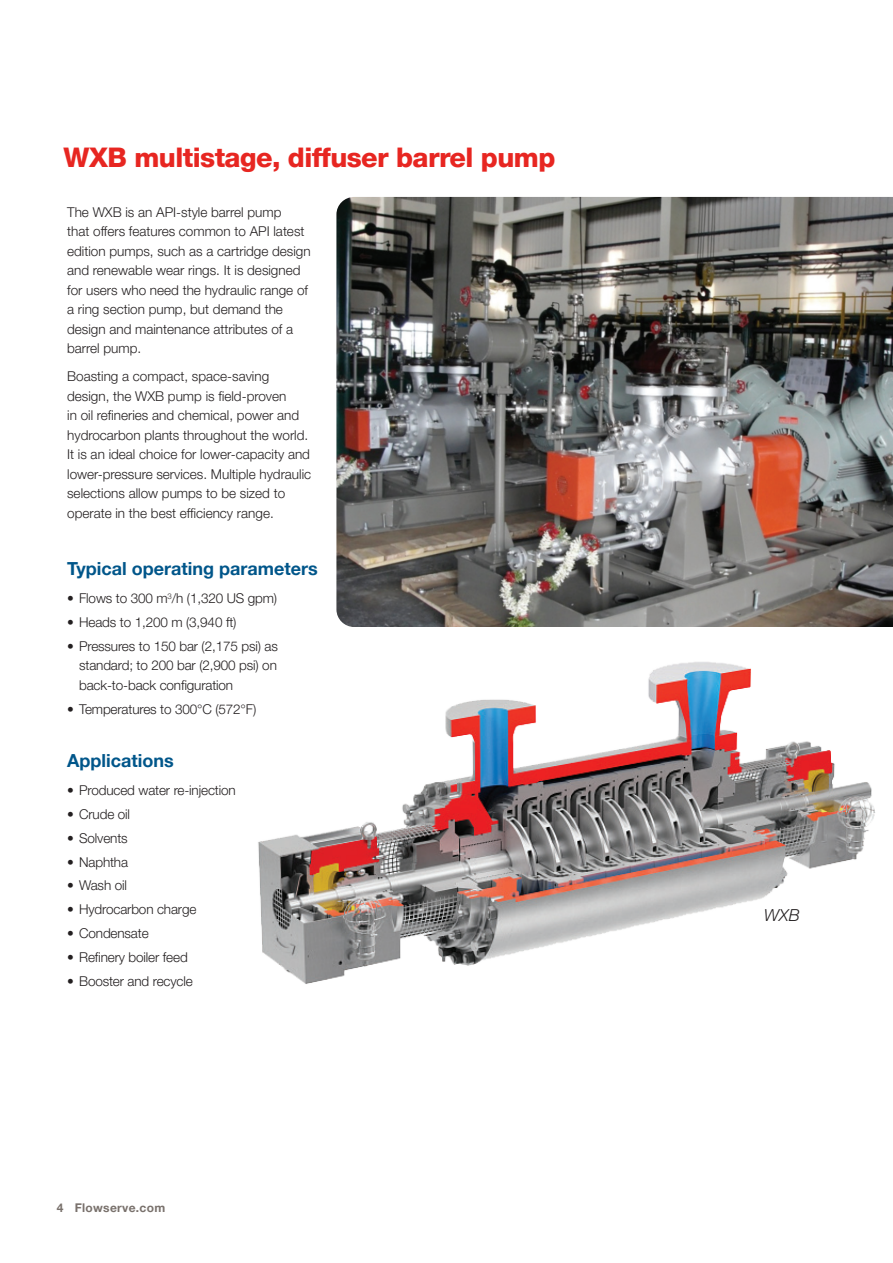
<style>
.page{position:relative;width:893px;height:1263px;background:#fff}
.page>*{position:absolute;margin:0;border:0;box-sizing:border-box;transform-origin:0 0}
.Headline_Level_1__re{font:800 27px "Helvetica Neue LT Pro";letter-spacing:-.02em;color:#e72621}
.Subhead_Level_2__blu{font:700 18px "Helvetica Neue LT Pro";color:#00568a}
.t1{font:italic 300 16.5px "Helvetica Neue LT Pro";color:#231f20}
.Body_copy{font:300 13.5px/19.5px "Helvetica Neue LT Pro";color:#231f20}
.t2{font:700 12px "Helvetica Neue LT Pro";letter-spacing:.025em;color:#79716c}
</style>
<div class="page">
<img style="left:336px;top:197px;width:557px;height:430px">
<img style="left:258px;top:662px;width:617px;height:322px">
<p class="Headline_Level_1__re" style="left:64px;top:141px;width:493px">WXB multistage, diffuser barrel pump</p>
<p class="Body_copy" style="left:67px;top:202px;width:245px">The WXB is an API-style barrel pump<br>that offers features common to API latest edition pumps, such as a cartridge design and renewable wear rings. It is designed for users who need the hydraulic range of a ring section pump, but demand the design and maintenance attributes of a barrel pump.</p>
<p class="Body_copy" style="left:67px;top:366px;width:246px">Boasting a compact, space-saving design, the WXB pump is field-proven<br>in oil refineries and chemical, power and hydrocarbon plants throughout the world.<br>It is an ideal choice for lower-capacity and lower-pressure services. Multiple hydraulic selections allow pumps to be sized to operate in the best efficiency range.</p>
<p class="Subhead_Level_2__blu" style="left:67px;top:558px;width:252px">Typical operating parameters</p>
<p class="Body_copy" style="left:67px;top:588px;width:212px">• Flows to 300 m<sup>3</sup>/h (1,320 US gpm)</p>
<p class="Body_copy" style="left:67px;top:612px;width:171px">• Heads to 1,200 m (3,940 ft)</p>
<p class="Body_copy" style="left:79px;top:636px;width:200px;text-align:justify;text-indent:-12px">• Pressures to 150 bar (2,175 psi) as standard; to 200 bar (2,900 psi) on back-to-back configuration</p>
<p class="Body_copy" style="left:67px;top:699px;width:191px">• Temperatures to 300°C (572°F)</p>
<p class="Subhead_Level_2__blu" style="left:67px;top:750px;width:108px">Applications</p>
<p class="Body_copy" style="left:67px;top:781px;width:170px">• Produced water re-injection</p>
<p class="Body_copy" style="left:67px;top:804px;width:64px">• Crude oil</p>
<p class="Body_copy" style="left:67px;top:828px;width:62px">• Solvents</p>
<p class="Body_copy" style="left:67px;top:852px;width:62px">• Naphtha</p>
<p class="Body_copy" style="left:67px;top:876px;width:61px">• Wash oil</p>
<p class="Body_copy" style="left:67px;top:899px;width:131px">• Hydrocarbon charge</p>
<p class="Body_copy" style="left:67px;top:923px;width:83px">• Condensate</p>
<p class="Body_copy" style="left:67px;top:947px;width:122px">• Refinery boiler feed</p>
<p class="Body_copy" style="left:67px;top:971px;width:127px">• Booster and recycle</p>
<p class="t2" style="left:57px;top:1201px;width:110px">4 Flowserve.com</p>
<p class="t1" style="left:764px;top:905px;width:37px">WXB</p>
</div>
